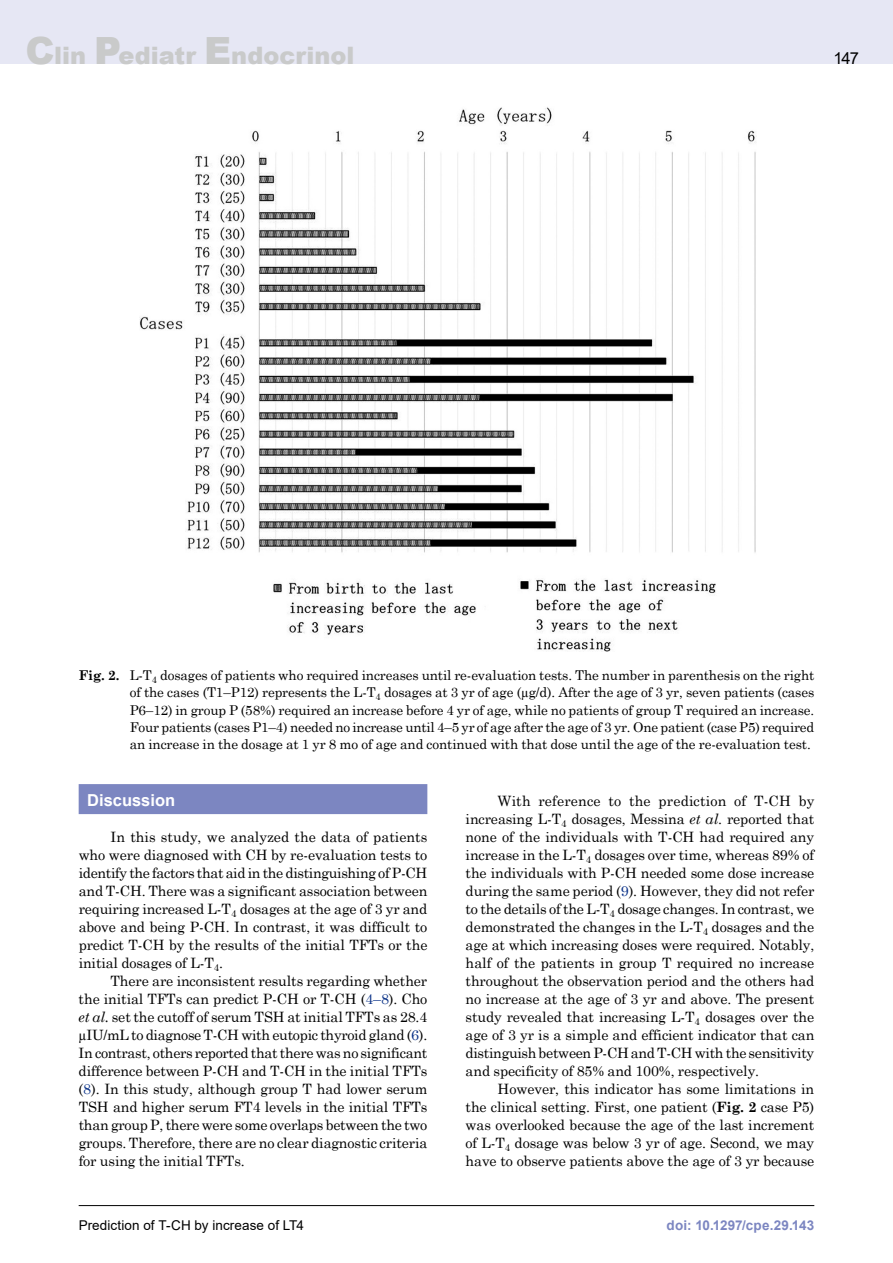
<style>
.page{position:relative;width:893px;height:1263px;background:#fff}
.page>*{position:absolute;margin:0;border:0;box-sizing:border-box;transform-origin:0 0}
.t1{font:900 24px "Arial";color:#c9caca}
.t2{font:700 16.5px "Arial";color:#fff}
.t3{font:16.5px "Arial";color:#000}
.t4{font:14.25px/18px "Century Schoolbook";letter-spacing:-.01em;color:#000;text-align:justify}
.t5{font:13.5px/17.2px "Century Schoolbook";letter-spacing:-.01em;color:#000;text-align:justify}
.t6{font:13.5px "Arial";letter-spacing:.005em;color:#000}
.t7{font:700 13.5px "Arial";letter-spacing:.015em;color:#7c86c1}
.s1{font-size:37.5px}
.s2{font-weight:700}
.s3{color:#0c3388}
.s4{font-style:italic}
</style>
<div class="page">
<div style="left:0;top:0;width:893px;height:64px;background:#e6e7f4"></div>
<hr style="left:79px;top:1205px;width:735px;height:1px;background:#000">
<div style="left:79px;top:784px;width:348px;height:30px;background:#7c86c1"></div>
<img style="left:140px;top:107px;width:616px;height:545px">
<h1 class="t1" style="left:26px;top:38px;width:330px"><span class="s1">C</span>lin <span class="s1">P</span>ediatr <span class="s1">E</span>ndocrinol</h1>
<p class="t3" style="left:833px;top:47px;width:27px">147</p>
<p class="t5" style="left:130px;top:665px;width:686px;text-indent:-51px"><span class="s2">Fig. 2.</span> L-T<sub>4</sub> dosages of patients who required increases until re-evaluation tests. The number in parenthesis on the right of the cases (T1–P12) represents the L-T<sub>4</sub> dosages at 3 yr of age (µg/d). After the age of 3 yr, seven patients (cases P6–12) in group P (58%) required an increase before 4 yr of age, while no patients of group T required an increase.<br>Four patients (cases P1–4) needed no increase until 4–5 yr of age after the age of 3 yr. One patient (case P5) required an increase in the dosage at 1 yr 8 mo of age and continued with that dose until the age of the re-evaluation test.</p>
<p class="t2" style="left:87px;top:788px;width:90px">Discussion</p>
<p class="t4" style="left:79px;top:826px;width:350px;text-indent:32px">In this study, we analyzed the data of patients who were diagnosed with CH by re-evaluation tests to identify the factors that aid in the distinguishing of P-CH and T-CH. There was a significant association between requiring increased L-T<sub>4</sub> dosages at the age of 3 yr and above and being P-CH. In contrast, it was difficult to predict T-CH by the results of the initial TFTs or the initial dosages of L-T<sub>4</sub>.</p>
<p class="t4" style="left:79px;top:970px;width:350px;text-indent:32px">There are inconsistent results regarding whether the initial TFTs can predict P-CH or T-CH (<span class="s3">4–8</span>). Cho <span class="s4">et al.</span> set the cutoff of serum TSH at initial TFTs as 28.4 µIU/mL to diagnose T-CH with eutopic thyroid gland (<span class="s3">6</span>).<br>In contrast, others reported that there was no significant difference between P-CH and T-CH in the initial TFTs (<span class="s3">8</span>). In this study, although group T had lower serum TSH and higher serum FT4 levels in the initial TFTs than group P, there were some overlaps between the two groups. Therefore, there are no clear diagnostic criteria for using the initial TFTs.</p>
<p class="t6" style="left:79px;top:1216px;width:227px">Prediction of T-CH by increase of LT4</p>
<p class="t4" style="left:466px;top:790px;width:350px;text-indent:32px">With reference to the prediction of T-CH by increasing L-T<sub>4</sub> dosages, Messina <span class="s4">et al</span>. reported that none of the individuals with T-CH had required any increase in the L-T<sub>4</sub> dosages over time, whereas 89% of the individuals with P-CH needed some dose increase during the same period (<span class="s3">9</span>). However, they did not refer to the details of the L-T<sub>4</sub> dosage changes. In contrast, we demonstrated the changes in the L-T<sub>4</sub> dosages and the age at which increasing doses were required. Notably, half of the patients in group T required no increase throughout the observation period and the others had no increase at the age of 3 yr and above. The present study revealed that increasing L-T<sub>4</sub> dosages over the age of 3 yr is a simple and efficient indicator that can distinguish between P-CH and T-CH with the sensitivity and specificity of 85% and 100%, respectively.</p>
<p class="t4" style="left:466px;top:1078px;width:350px;text-indent:32px">However, this indicator has some limitations in the clinical setting. First, one patient (<span class="s2">Fig. 2</span> case P5) was overlooked because the age of the last increment of L-T<sub>4</sub> dosage was below 3 yr of age. Second, we may have to observe patients above the age of 3 yr because</p>
<p class="t7" style="left:667px;top:1216px;width:149px">doi: 10.1297/cpe.29.143</p>
</div>
